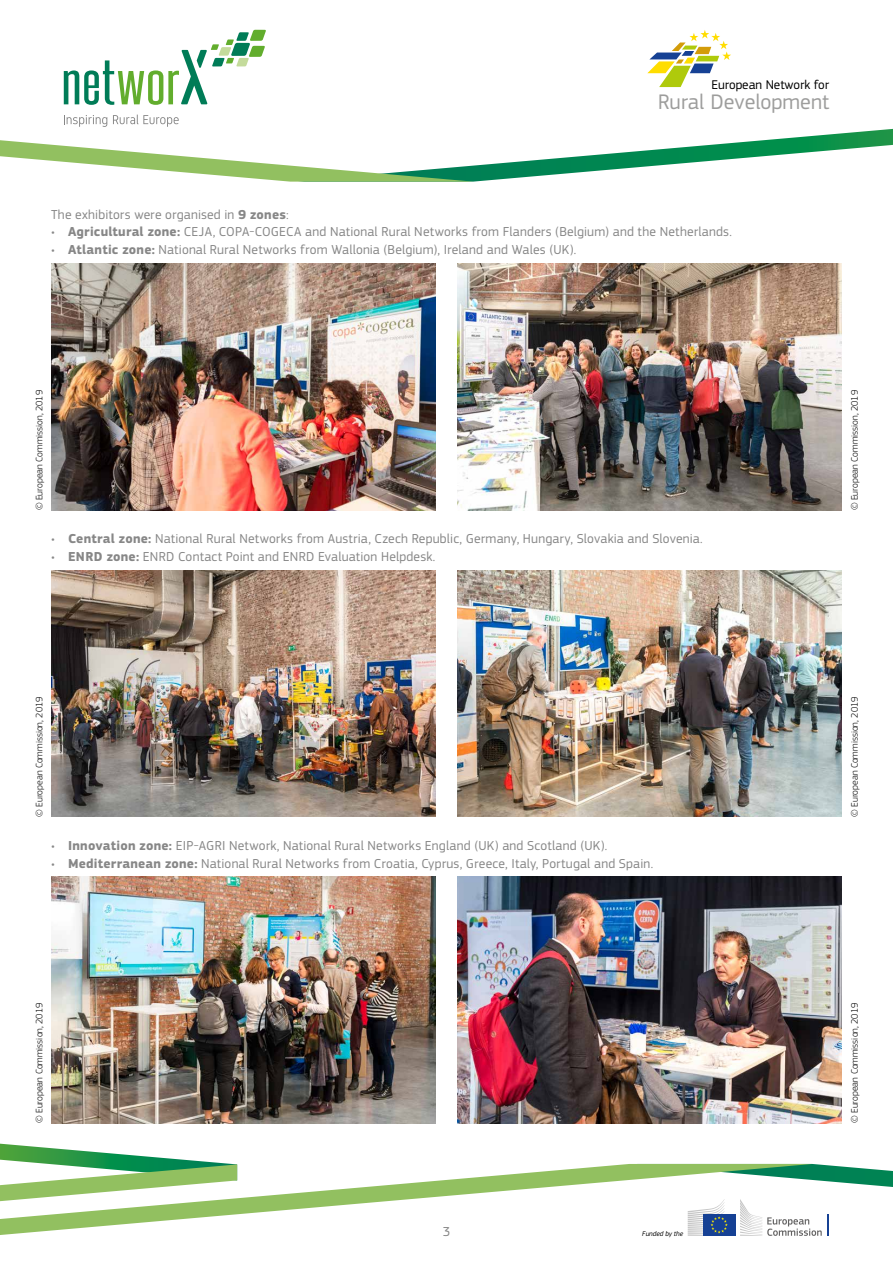
<style>
.page{position:relative;width:893px;height:1263px;background:#fff}
.page>*{position:absolute;margin:0;border:0;box-sizing:border-box;transform-origin:0 0}
.t1{font:21.9px "EC Square Sans Pro";color:#9d9d9c}
.t2{font:13.5px "EC Square Sans Pro";letter-spacing:.015em;color:#878787}
.t3{font:13.2px "EC Square Sans Pro";color:#000}
.t4{font:300 9.75px "EC Square Sans Pro";color:#000}
.t5{font:italic 7.05px "EC Square Sans Pro";color:#000}
.s1{font-weight:700}
</style>
<div class="page">
<svg style="left:647px;top:30px;width:84px;height:57px"></svg>
<svg style="left:64px;top:30px;width:202px;height:49px"></svg>
<svg style="left:473px;top:128px;width:420px;height:54px"></svg>
<svg style="left:0;top:79px;width:473px;height:103px"></svg>
<svg style="left:812px;top:1164px;width:81px;height:72px"></svg>
<svg style="left:0;top:1163px;width:812px;height:73px"></svg>
<svg style="left:0;top:1143px;width:237px;height:62px"></svg>
<img style="left:51px;top:264px;width:385px;height:246px">
<img style="left:51px;top:570px;width:385px;height:247px">
<img style="left:51px;top:876px;width:385px;height:247px">
<img style="left:457px;top:264px;width:385px;height:246px">
<img style="left:457px;top:570px;width:385px;height:247px">
<img style="left:457px;top:876px;width:385px;height:247px">
<p class="t3" style="left:711px;top:77px;width:119px">European Network for</p>
<h1 class="t1" style="left:658px;top:89px;width:173px">Rural Development</h1>
<p class="t2" style="left:51px;top:206px;width:239px">The exhibitors were organised in <span class="s1">9 zones</span>:</p>
<p class="t2" style="left:51px;top:224px;width:682px">• <span class="s1">Agricultural zone:</span> CEJA, COPA-COGECA and National Rural Networks from Flanders (Belgium) and the Netherlands.</p>
<p class="t2" style="left:51px;top:242px;width:527px">• <span class="s1">Atlantic zone:</span> National Rural Networks from Wallonia (Belgium), Ireland and Wales (UK).</p>
<p class="t4" style="left:34px;top:510px;width:122px;rotate:-90deg">© European Commission, 2019</p>
<p class="t4" style="left:849px;top:510px;width:122px;rotate:-90deg">© European Commission, 2019</p>
<p class="t2" style="left:51px;top:531px;width:653px">• <span class="s1">Central zone:</span> National Rural Networks from Austria, Czech Republic, Germany, Hungary, Slovakia and Slovenia.</p>
<p class="t2" style="left:51px;top:549px;width:386px">• <span class="s1">ENRD zone:</span> ENRD Contact Point and ENRD Evaluation Helpdesk.</p>
<p class="t4" style="left:34px;top:817px;width:122px;rotate:-90deg">© European Commission, 2019</p>
<p class="t4" style="left:849px;top:817px;width:122px;rotate:-90deg">© European Commission, 2019</p>
<p class="t2" style="left:51px;top:837px;width:558px">• <span class="s1">Innovation zone:</span> EIP-AGRI Network, National Rural Networks England (UK) and Scotland (UK).</p>
<p class="t2" style="left:51px;top:855px;width:604px">• <span class="s1">Mediterranean zone:</span> National Rural Networks from Croatia, Cyprus, Greece, Italy, Portugal and Spain.</p>
<p class="t4" style="left:34px;top:1123px;width:122px;rotate:-90deg">© European Commission, 2019</p>
<p class="t4" style="left:849px;top:1123px;width:122px;rotate:-90deg">© European Commission, 2019</p>
<p class="t2" style="left:443px;top:1224px;width:9px">3</p>
<p class="t5" style="left:642px;top:1229px;width:43px">Funded by the</p>
</div>
